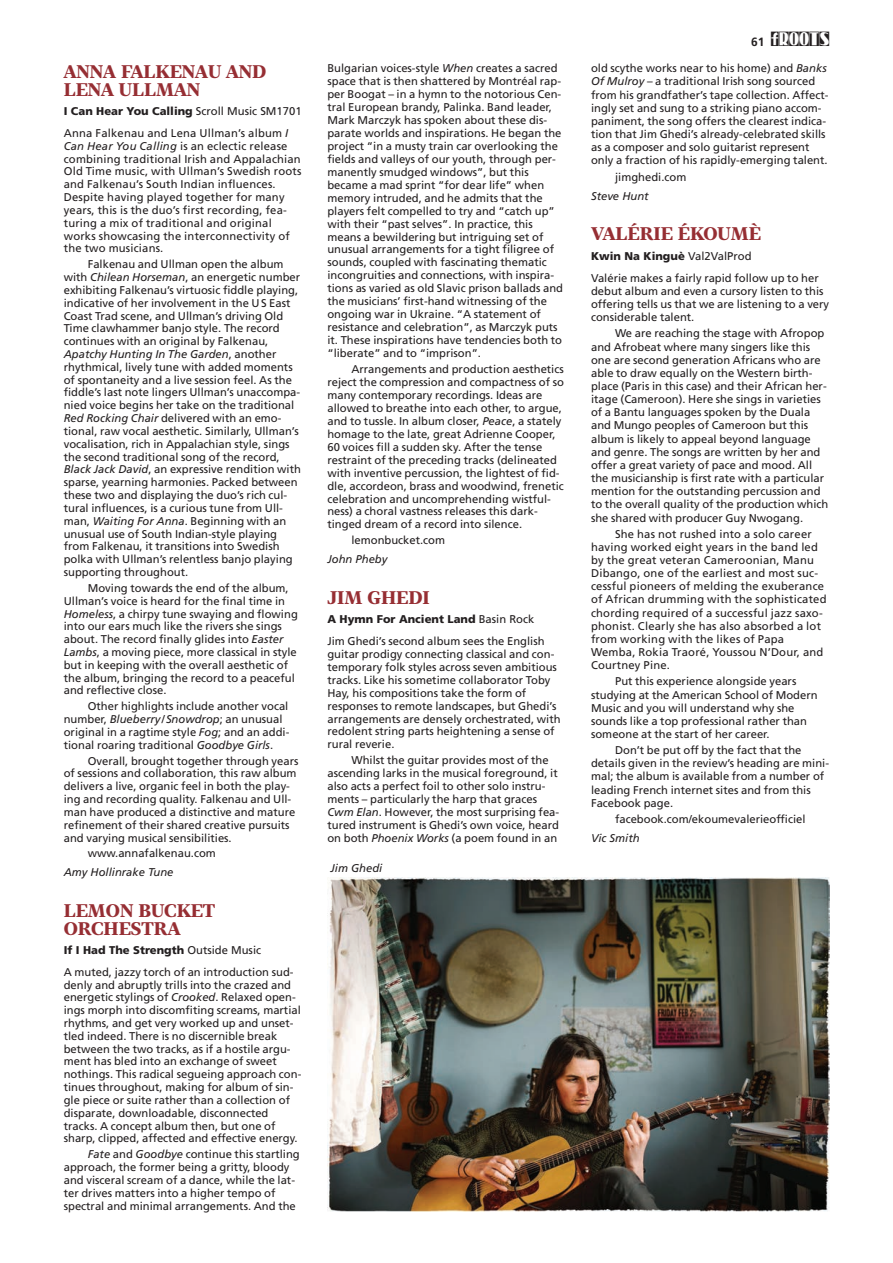
<style>
.page{position:relative;width:893px;height:1263px;background:#fff}
.page>*{position:absolute;margin:0;border:0;box-sizing:border-box;transform-origin:0 0}
.t1{font:500 18px/18px "Tabac G2";color:#962e33}
.t2{font:700 12px "Frutiger";color:#231f20}
.t3{font:11.25px/12.9px "Frutiger";color:#231f20}
.t4{font:italic 11.25px "Frutiger";color:#231f20}
.s1{font-weight:900}
.s2{font-style:italic}
.s3{font-family:"Frootbats";font-weight:400;font-size:18px}
</style>
<div class="page">
<img style="left:327px;top:877px;width:502px;height:335px">
<h1 class="t1" style="left:64px;top:63px;width:204px">ANNA FALKENAU AND<br>LENA ULLMAN</h1>
<p class="t3" style="left:64px;top:100px;width:239px;line-height:21.8px"><span class="s1">I Can Hear You Calling</span> Scroll Music SM1701<br>Anna Falkenau and Lena Ullman’s album <span class="s2">I</span></p>
<p class="t3" style="left:64px;top:139px;width:239px"><span class="s2">Can Hear You Calling</span> is an eclectic release combining traditional Irish and Appalachian Old Time music, with Ullman’s Swedish roots and Falkenau’s South Indian influences.<br>Despite having played together for many years, this is the duo’s first recording, fea&shy;turing a mix of traditional and original works showcasing the interconnectivity of the two musicians.</p>
<p class="t3" style="left:64px;top:258px;width:239px;text-indent:24px">Falkenau and Ullman open the album with <span class="s2">Chilean Horseman</span>, an energetic number exhibiting Falkenau’s virtuosic fiddle playing, indicative of her involvement in the US East Coast Trad scene, and Ullman’s driving Old Time clawhammer banjo style. The record continues with an original by Falkenau, <span class="s2">Apatchy Hunting In The Garden</span>, another rhythmical, lively tune with added moments of spontaneity and a live session feel. As the fiddle’s last note lingers Ullman’s unaccompa&shy;nied voice begins her take on the traditional <span class="s2">Red Rocking Chair</span> delivered with an emo&shy;tional, raw vocal aesthetic. Similarly, Ullman’s vocalisation, rich in Appalachian style, sings the second traditional song of the record, <span class="s2">Black Jack David</span>, an expressive rendition with sparse, yearning harmonies. Packed between these two and displaying the duo’s rich cul&shy;tural influences, is a curious tune from Ull&shy;man, <span class="s2">Waiting For Anna</span>. Beginning with an unusual use of South Indian-style playing from Falkenau, it transitions into Swedish polka with Ullman’s relentless banjo playing supporting throughout.</p>
<p class="t3" style="left:64px;top:581px;width:236px;text-indent:24px">Moving towards the end of the album, Ullman’s voice is heard for the final time in <span class="s2">Homeless</span>, a chirpy tune swaying and flowing into our ears much like the rivers she sings about. The record finally glides into <span class="s2">Easter Lambs</span>, a moving piece, more classical in style but in keeping with the overall aesthetic of the album, bringing the record to a peaceful and reflective close.</p>
<p class="t3" style="left:64px;top:700px;width:227px;text-indent:24px">Other highlights include another vocal number, <span class="s2">Blueberry/Snowdrop</span>; an unusual original in a ragtime style <span class="s2">Fog</span>; and an addi&shy;tional roaring traditional <span class="s2">Goodbye Girls</span>.</p>
<p class="t3" style="left:64px;top:754px;width:236px;text-indent:24px">Overall, brought together through years of sessions and collaboration, this raw album delivers a live, organic feel in both the play&shy;ing and recording quality. Falkenau and Ull&shy;man have produced a distinctive and mature refinement of their shared creative pursuits and varying musical sensibilities.</p>
<p class="t3" style="left:88px;top:847px;width:130px">www.annafalkenau.com</p>
<p class="t4" style="left:64px;top:866px;width:111px">Amy Hollinrake Tune</p>
<h1 class="t1" style="left:64px;top:902px;width:153px">LEMON BUCKET<br>ORCHESTRA</h1>
<p class="t3" style="left:64px;top:939px;width:231px;line-height:21.9px"><span class="s1">If I Had The Strength</span> Outside Music<br>A muted, jazzy torch of an introduction sud-</p>
<p class="t3" style="left:64px;top:978px;width:239px">denly and abruptly trills into the crazed and energetic stylings of <span class="s2">Crooked</span>. Relaxed open&shy;ings morph into discomfiting screams, martial rhythms, and get very worked up and unset&shy;tled indeed. There is no discernible break between the two tracks, as if a hostile argu&shy;ment has bled into an exchange of sweet nothings. This radical segueing approach con&shy;tinues throughout, making for album of sin&shy;gle piece or suite rather than a collection of disparate, downloadable, disconnected tracks. A concept album then, but one of sharp, clipped, affected and effective energy.</p>
<p class="t3" style="left:64px;top:1148px;width:238px;text-indent:24px"><span class="s2">Fate</span> and <span class="s2">Goodbye</span> continue this startling approach, the former being a gritty, bloody and visceral scream of a dance, while the lat&shy;ter drives matters into a higher tempo of spectral and minimal arrangements. And the</p>
<p class="t3" style="left:327px;top:62px;width:237px">Bulgarian voices-style <span class="s2">When</span> creates a sacred space that is then shattered by Montréal rap&shy;per Boogat – in a hymn to the notorious Cen&shy;tral European brandy, Palinka. Band leader, Mark Marczyk has spoken about these dis&shy;parate worlds and inspirations. He began the project “in a musty train car overlooking the fields and valleys of our youth, through per&shy;manently smudged windows”, but this became a mad sprint “for dear life” when memory intruded, and he admits that the players felt compelled to try and “catch up” with their “past selves”. In practice, this means a bewildering but intriguing set of unusual arrangements for a tight filigree of sounds, coupled with fascinating thematic incongruities and connections, with inspira&shy;tions as varied as old Slavic prison ballads and the musicians’ first-hand witnessing of the ongoing war in Ukraine. “A statement of resistance and celebration”, as Marczyk puts it. These inspirations have tendencies both to “liberate” and to “imprison”.</p>
<p class="t3" style="left:327px;top:363px;width:238px;text-indent:24px">Arrangements and production aesthetics reject the compression and compactness of so many contemporary recordings. Ideas are allowed to breathe into each other, to argue, and to tussle. In album closer, <span class="s2">Peace</span>, a stately homage to the late, great Adrienne Cooper, 60 voices fill a sudden sky. After the tense restraint of the preceding tracks (delineated with inventive percussion, the lightest of fid&shy;dle, accordeon, brass and woodwind, frenetic celebration and uncomprehending wistful&shy;ness) a choral vastness releases this dark&shy;tinged dream of a record into silence.</p>
<p class="t3" style="left:351px;top:534px;width:95px">lemonbucket.com</p>
<p class="t4" style="left:327px;top:553px;width:62px">John Pheby</p>
<h1 class="t1" style="left:327px;top:589px;width:104px">JIM GHEDI</h1>
<p class="t3" style="left:327px;top:608px;width:219px;line-height:21.9px"><span class="s1">A Hymn For Ancient Land</span> Basin Rock<br>Jim Ghedi’s second album sees the English</p>
<p class="t3" style="left:327px;top:647px;width:235px">guitar prodigy connecting classical and con&shy;temporary folk styles across seven ambitious tracks. Like his sometime collaborator Toby Hay, his compositions take the form of responses to remote landscapes, but Ghedi’s arrangements are densely orchestrated, with redolent string parts heightening a sense of rural reverie.</p>
<p class="t3" style="left:327px;top:754px;width:233px;text-indent:24px">Whilst the guitar provides most of the ascending larks in the musical foreground, it also acts a perfect foil to other solo instru&shy;ments – particularly the harp that graces <span class="s2">Cwm Elan</span>. However, the most surprising fea&shy;tured instrument is Ghedi’s own voice, heard on both <span class="s2">Phoenix Works</span> (a poem found in an</p>
<p class="t4" style="left:331px;top:861px;width:53px">Jim Ghedi</p>
<p class="t2" style="left:751px;top:35px;width:80px">61 <span class="s3">f</span></p>
<p class="t3" style="left:591px;top:62px;width:239px">old scythe works near to his home) and <span class="s2">Banks Of Mulroy</span> – a traditional Irish song sourced from his grandfather’s tape collection. Affect&shy;ingly set and sung to a striking piano accom&shy;paniment, the song offers the clearest indica&shy;tion that Jim Ghedi’s already-celebrated skills as a composer and solo guitarist represent only a fraction of his rapidly-emerging talent.</p>
<p class="t3" style="left:615px;top:170px;width:73px">jimghedi.com</p>
<p class="t4" style="left:591px;top:189px;width:59px">Steve Hunt</p>
<h1 class="t1" style="left:591px;top:225px;width:171px">VALÉRIE ÉKOUMÈ</h1>
<p class="t3" style="left:591px;top:245px;width:229px;line-height:22.2px"><span class="s1">Kwin Na Kinguè</span> Val2ValProd<br>Valérie makes a fairly rapid follow up to her</p>
<p class="t3" style="left:591px;top:284px;width:240px">debut album and even a cursory listen to this offering tells us that we are listening to a very considerable talent.</p>
<p class="t3" style="left:591px;top:327px;width:239px;text-indent:24px">We are reaching the stage with Afropop and Afrobeat where many singers like this one are second generation Africans who are able to draw equally on the Western birth&shy;place (Paris in this case) and their African her&shy;itage (Cameroon). Here she sings in varieties of a Bantu languages spoken by the Duala and Mungo peoples of Cameroon but this album is likely to appeal beyond language and genre. The songs are written by her and offer a great variety of pace and mood. All the musicianship is first rate with a particular mention for the outstanding percussion and to the overall quality of the production which she shared with producer Guy Nwogang.</p>
<p class="t3" style="left:591px;top:527px;width:237px;text-indent:24px">She has not rushed into a solo career having worked eight years in the band led by the great veteran Cameroonian, Manu Dibango, one of the earliest and most suc&shy;cessful pioneers of melding the exuberance of African drumming with the sophisticated chording required of a successful jazz saxo&shy;phonist. Clearly she has also absorbed a lot from working with the likes of Papa Wemba, Rokia Traoré, Youssou N’Dour, and Courtney Pine.</p>
<p class="t3" style="left:591px;top:675px;width:228px;text-indent:24px">Put this experience alongside years studying at the American School of Modern Music and you will understand why she sounds like a top professional rather than someone at the start of her career.</p>
<p class="t3" style="left:591px;top:743px;width:240px;text-indent:24px">Don’t be put off by the fact that the details given in the review’s heading are mini&shy;mal; the album is available from a number of leading French internet sites and from this Facebook page.</p>
<p class="t3" style="left:615px;top:812px;width:192px">facebook.com/ekoumevalerieofficiel</p>
<p class="t4" style="left:591px;top:831px;width:50px">Vic Smith</p>
</div>
